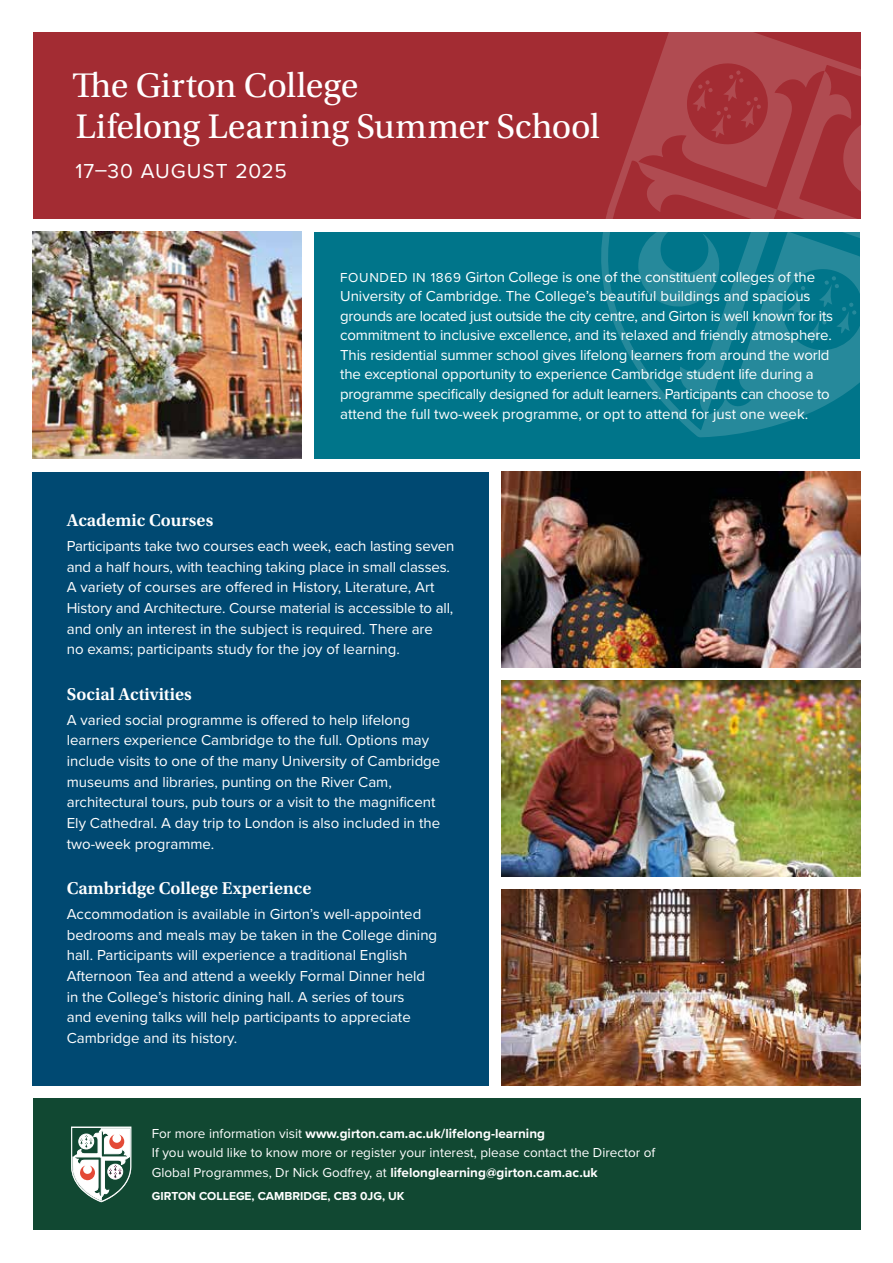
<style>
.page{position:relative;width:893px;height:1263px;background:#fff}
.page>*{position:absolute;margin:0;border:0;box-sizing:border-box;transform-origin:0 0}
.t1{font:36px/40.5px "Utopia Std";letter-spacing:-.005em;color:#fff}
.t2{font:21px "Proxima Nova";letter-spacing:.045em;color:#fff}
.t3{font:600 18px "Utopia Std";color:#fff}
.t4{font:15px/20.7px "Proxima Nova";color:#fff}
.t5{font:13.5px/19.5px "Proxima Nova";color:#fff}
.t6{font:700 12px "Proxima Nova";color:#fff}
.s1{font-size:13.5px}
.s2{font-weight:700}
</style>
<div class="page">
<div style="left:33px;top:33px;width:827px;height:186px;background:#a32c33"></div>
<div style="left:33px;top:1098px;width:827px;height:132px;background:#114832"></div>
<div style="left:315px;top:232px;width:545px;height:227px;background:#00758a"></div>
<img style="left:33px;top:232px;width:269px;height:227px">
<img style="left:502px;top:472px;width:358px;height:196px">
<img style="left:502px;top:680px;width:358px;height:197px">
<img style="left:502px;top:889px;width:358px;height:197px">
<svg style="left:597px;top:32px;width:264px;height:405px"></svg>
<svg style="left:635px;top:225px;width:87px;height:85px"></svg>
<svg style="left:839px;top:118px;width:22px;height:85px"></svg>
<svg style="left:788px;top:276px;width:69px;height:67px"></svg>
<svg style="left:692px;top:70px;width:69px;height:68px"></svg>
<div style="left:33px;top:472px;width:456px;height:613px;background:#004972"></div>
<svg style="left:71px;top:1126px;width:60px;height:76px"></svg>
<h1 class="t1" style="left:72px;top:66px;width:529px">The Girton College<br>Lifelong Learning Summer School</h1>
<h2 class="t2" style="left:76px;top:155px;width:213px">17–30 AUGUST 2025</h2>
<p class="t4" style="left:340px;top:266px;width:494px;line-height:19.5px"><span class="s1">FOUNDED IN 1869</span> Girton College is one of the constituent colleges of the University of Cambridge. The College’s beautiful buildings and spacious grounds are located just outside the city centre, and Girton is well known for its commitment to inclusive excellence, and its relaxed and friendly atmosphere.<br>This residential summer school gives lifelong learners from around the world the exceptional opportunity to experience Cambridge student life during a programme specifically designed for adult learners. Participants can choose to attend the full two-week programme, or opt to attend for just one week.</p>
<p class="t3" style="left:67px;top:510px;width:148px">Academic Courses</p>
<p class="t4" style="left:67px;top:535px;width:389px">Participants take two courses each week, each lasting seven and a half hours, with teaching taking place in small classes.<br>A variety of courses are offered in History, Literature, Art History and Architecture. Course material is accessible to all, and only an interest in the subject is required. There are<br>no exams; participants study for the joy of learning.</p>
<p class="t3" style="left:67px;top:684px;width:127px">Social Activities</p>
<p class="t4" style="left:67px;top:709px;width:375px">A varied social programme is offered to help lifelong learners experience Cambridge to the full. Options may include visits to one of the many University of Cambridge museums and libraries, punting on the River Cam, architectural tours, pub tours or a visit to the magnificent Ely Cathedral. A day trip to London is also included in the two-week programme.</p>
<p class="t3" style="left:67px;top:878px;width:246px">Cambridge College Experience</p>
<p class="t4" style="left:67px;top:903px;width:372px">Accommodation is available in Girton’s well-appointed bedrooms and meals may be taken in the College dining hall. Participants will experience a traditional English Afternoon Tea and attend a weekly Formal Dinner held in the College’s historic dining hall. A series of tours<br>and evening talks will help participants to appreciate Cambridge and its history.</p>
<p class="t5" style="left:152px;top:1123px;width:505px">For more information visit <span class="s2">www.girton.cam.ac.uk/lifelong-learning<br></span>If you would like to know more or register your interest, please contact the Director of<br>Global Programmes, Dr Nick Godfrey, at <span class="s2">lifelonglearning@girton.cam.ac.uk</span></p>
<p class="t6" style="left:152px;top:1187px;width:254px">GIRTON COLLEGE, CAMBRIDGE, CB3 0JG, UK</p>
</div>
